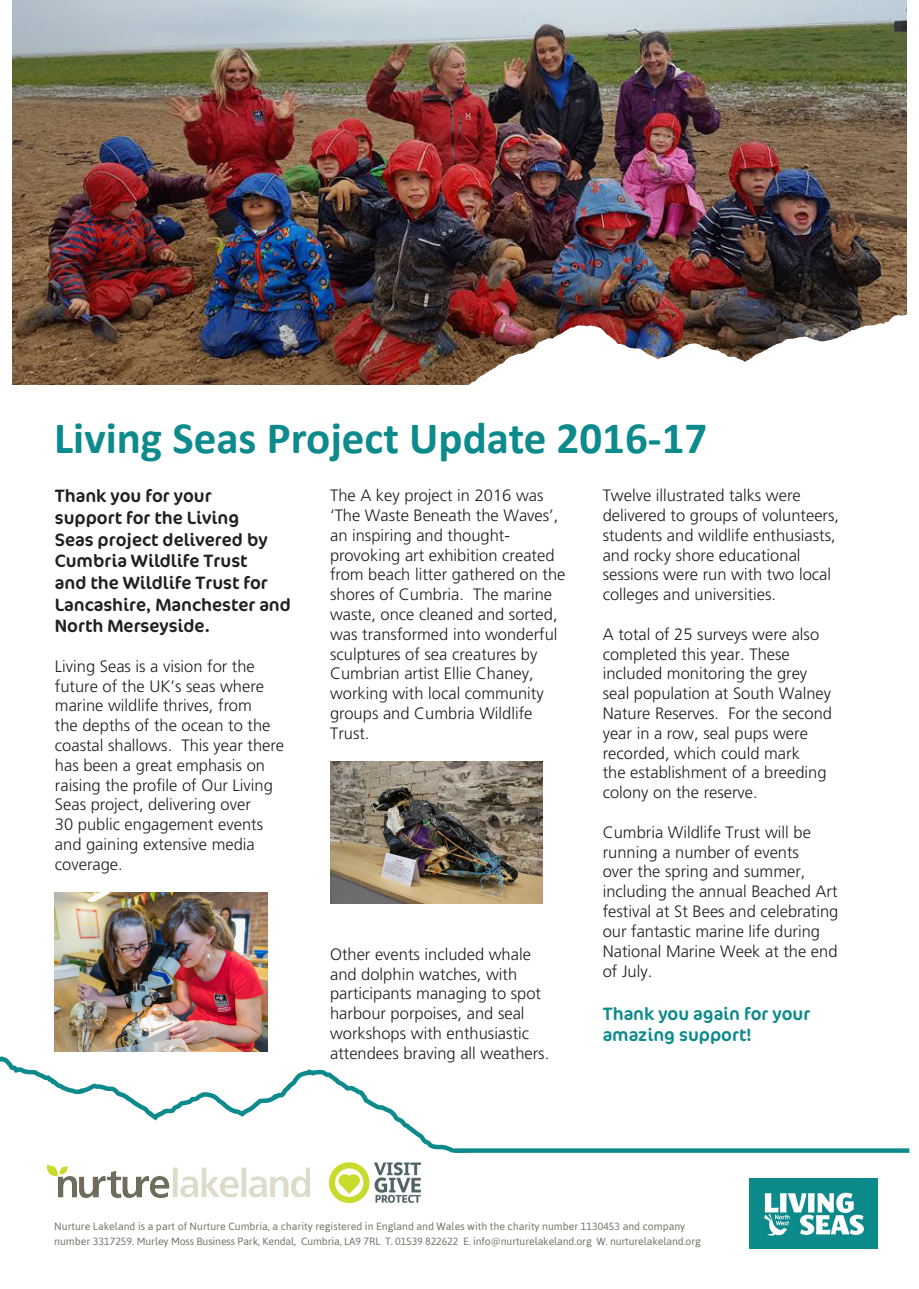
<style>
.page{position:relative;width:919px;height:1289px;background:#fff}
.page>*{position:absolute;margin:0;border:0;box-sizing:border-box;transform-origin:0 0}
.t1{font:700 45px "Calibri";color:#0d8a8c}
.t2{font:18px/21.6px "Cocon";color:#231f20}
.t3{font:18px/21.6px "Cocon";color:#0d8a8c}
.t4{font:300 16.5px/19.8px "Frutiger";color:#231f20}
.t5{font:10.5px/15px "Asap";color:#767669}
</style>
<div class="page">
<img style="left:13px;top:0;width:893px;height:384px">
<img style="left:431px;top:313px;width:476px;height:72px">
<svg style="left:0;top:1056px;width:498px;height:111px"></svg>
<svg style="left:455px;top:1148px;width:454px;height:4px;background:#229496"></svg>
<img style="left:55px;top:893px;width:212px;height:158px">
<img style="left:330px;top:762px;width:212px;height:141px">
<img style="left:318px;top:1150px;width:114px;height:54px">
<img style="left:48px;top:1159px;width:261px;height:40px">
<img style="left:749px;top:1178px;width:128px;height:70px">
<h1 class="t1" style="left:54px;top:409px;width:654px">Living Seas Project Update 2016-17</h1>
<p class="t2" style="left:55px;top:486px;width:237px">Thank you for your<br>support for the Living<br>Seas project delivered by<br>Cumbria Wildlife Trust<br>and the Wildlife Trust for<br>Lancashire, Manchester and<br>North Merseyside.</p>
<p class="t4" style="left:55px;top:656px;width:231px">Living Seas is a vision for the future of the UK’s seas where marine wildlife thrives, from<br>the depths of the ocean to the coastal shallows. This year there has been a great emphasis on raising the profile of Our Living<br>Seas project, delivering over<br>30 public engagement events and gaining extensive media coverage.</p>
<p class="t4" style="left:330px;top:485px;width:237px">The A key project in 2016 was ‘The Waste Beneath the Waves’, an inspiring and thought&shy;provoking art exhibition created from beach litter gathered on the shores of Cumbria. The marine waste, once cleaned and sorted, was transformed into wonderful sculptures of sea creatures by<br>Cumbrian artist Ellie Chaney, working with local community groups and Cumbria Wildlife<br>Trust.</p>
<p class="t4" style="left:330px;top:944px;width:221px">Other events included whale and dolphin watches, with participants managing to spot harbour porpoises, and seal workshops with enthusiastic attendees braving all weathers.</p>
<p class="t4" style="left:602px;top:485px;width:238px">Twelve illustrated talks were delivered to groups of volunteers, students and wildlife enthusiasts, and rocky shore educational sessions were run with two local colleges and universities.</p>
<p class="t4" style="left:602px;top:624px;width:231px">A total of 25 surveys were also completed this year. These included monitoring the grey seal population at South Walney<br>Nature Reserves. For the second year in a row, seal pups were recorded, which could mark<br>the establishment of a breeding colony on the reserve.</p>
<p class="t4" style="left:602px;top:822px;width:237px">Cumbria Wildlife Trust will be running a number of events<br>over the spring and summer, including the annual Beached Art festival at St Bees and celebrating our fantastic marine life during<br>National Marine Week at the end of July.</p>
<p class="t3" style="left:602px;top:1003px;width:209px">Thank you again for your amazing support!</p>
<p class="t5" style="left:54px;top:1218px;width:648px">Nurture Lakeland is a part of Nurture Cumbria, a charity registered in England and Wales with the charity number 1130453 and company number 3317259. Murley Moss Business Park, Kendal, Cumbria, LA9 7RL T. 01539 822622 E. info@nurturelakeland.org W. nurturelakeland.org</p>
</div>
